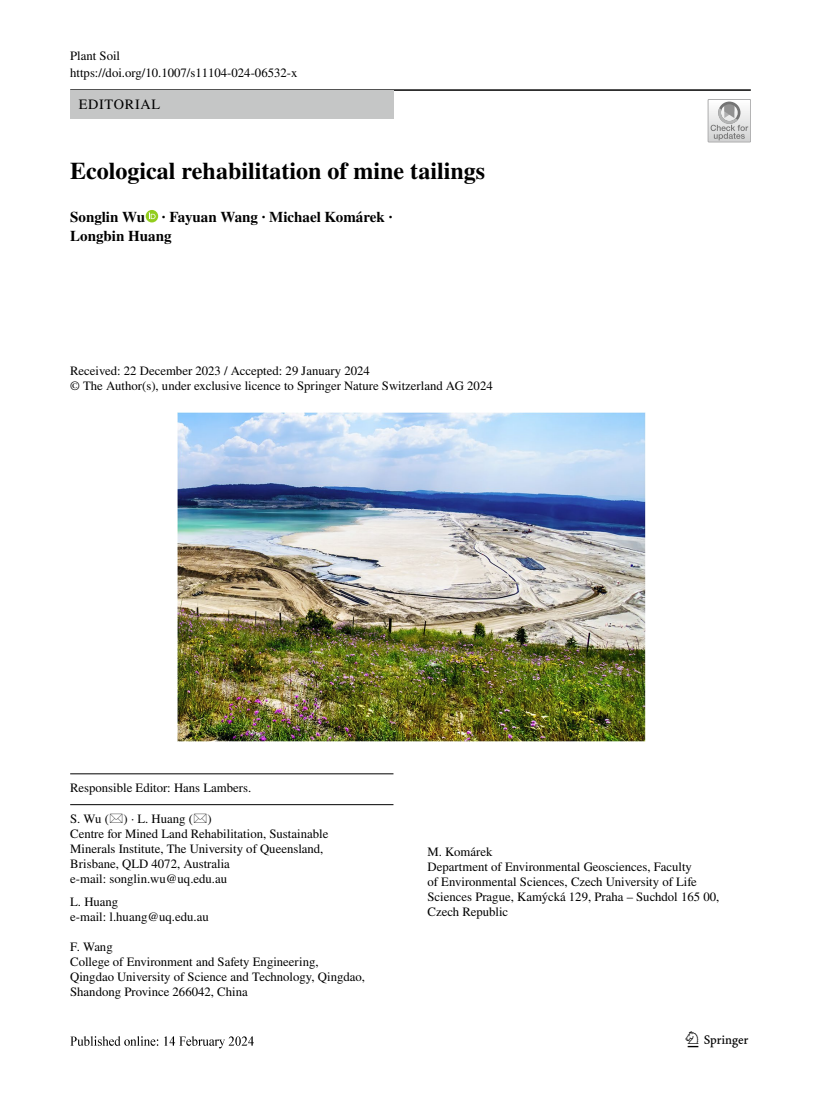
<style>
.page{position:relative;width:821px;height:1106px;background:#fff}
.page>*{position:absolute;margin:0;border:0;box-sizing:border-box;transform-origin:0 0}
.t1{font:700 24px "STIX";color:#000}
.t2{font:22.5px "Springnew";color:#000}
.t3{font:700 15px/18.8px "STIX";color:#000}
.t4{font:14.25px "STIX";letter-spacing:.05em;color:#000}
.t5{font:12.75px/15px "STIX";color:#000}
</style>
<div class="page">
<img style="left:70px;top:1036px;width:184px;height:13px">
<hr style="left:70px;top:89px;width:680px;height:2px;background:#000">
<div style="left:70px;top:91px;width:323px;height:28px;background:#c5c6c6"></div>
<div style="left:708px;top:99px;width:42px;height:43px;border:1px solid #ababac"></div>
<svg style="left:708px;top:100px;width:42px;height:42px"></svg>
<svg style="left:146px;top:210px;width:12px;height:12px"></svg>
<svg style="left:149px;top:212px;width:6px;height:7px"></svg>
<hr style="left:70px;top:773px;width:323px;height:1px;background:#000">
<hr style="left:70px;top:804px;width:323px;height:1px;background:#000">
<img style="left:178px;top:412px;width:467px;height:329px">
<p class="t5" style="left:70px;top:48px;width:229px;line-height:17px">Plant Soil https://doi.org/10.1007/s11104-024-06532-x</p>
<p class="t4" style="left:79px;top:95px;width:83px">EDITORIAL</p>
<h1 class="t1" style="left:70px;top:156px;width:416px">Ecological rehabilitation of mine tailings</h1>
<p class="t3" style="left:70px;top:208px;width:324px">Songlin Wu · Fayuan Wang · Michael Komárek ·<br>Longbin Huang</p>
<p class="t5" style="left:70px;top:364px;width:424px">Received: 22 December 2023 / Accepted: 29 January 2024<br>© The Author(s), under exclusive licence to Springer Nature Switzerland AG 2024</p>
<p class="t5" style="left:70px;top:781px;width:183px">Responsible Editor: Hans Lambers.</p>
<p class="t5" style="left:70px;top:812px;width:260px">S. Wu ( ) · L. Huang ( )<br>Centre for Mined Land Rehabilitation, Sustainable Minerals Institute, The University of Queensland, Brisbane, QLD 4072, Australia<br>e-mail: songlin.wu@uq.edu.au</p>
<p class="t5" style="left:70px;top:894px;width:140px">L. Huang<br>e-mail: l.huang@uq.edu.au</p>
<p class="t5" style="left:70px;top:939px;width:296px">F. Wang<br>College of Environment and Safety Engineering, Qingdao University of Science and Technology, Qingdao, Shandong Province 266042, China</p>
<p class="t5" style="left:427px;top:844px;width:293px">M. Komárek<br>Department of Environmental Geosciences, Faculty<br>of Environmental Sciences, Czech University of Life Sciences Prague, Kamýcká 129, Praha – Suchdol 165 00, Czech Republic</p>
<h2 class="t2" style="left:687px;top:1031px;width:62px">1 3</h2>
</div>
